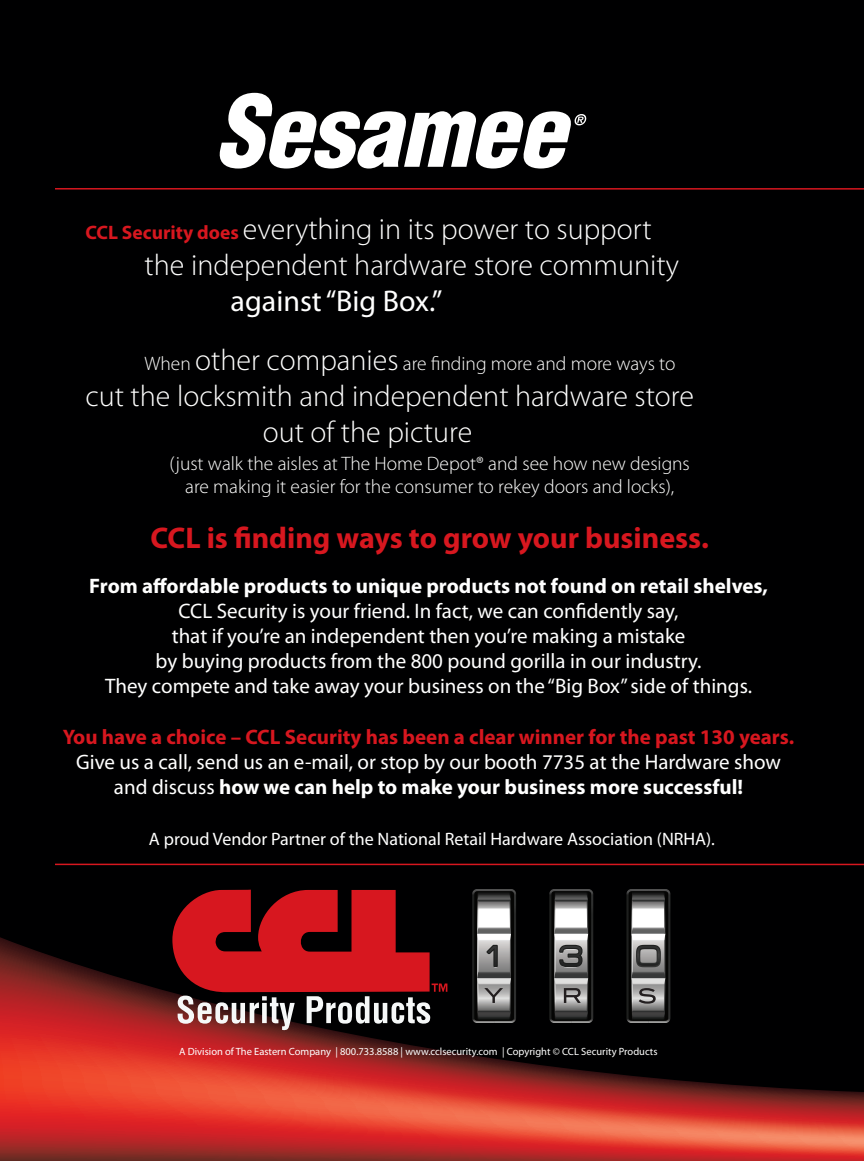
<style>
.page{position:relative;width:864px;height:1161px;background:#000001}
.page>*{position:absolute;margin:0;border:0;box-sizing:border-box;transform-origin:0 0}
.t1{font:300 30px/36px "Myriad Pro";color:#fff}
.t2{font:700 30px "Myriad Pro";color:#d7171f}
.t3{font:30px "Myriad Pro";color:#fff}
.t4{font:21px/25.2px "Myriad Pro";color:#fff;text-align:center}
.t5{font:700 21px "Myriad Pro";color:#d7171f}
.t6{font:700 21px "Myriad Pro";color:#fff}
.t7{font:300 19.5px/23.4px "Myriad Pro";color:#fff;text-align:center}
.t8{font:18px "Myriad Pro";color:#fff}
.t9{font:10.5px "Myriad Pro";color:#fff}
.s1{font-weight:700;font-size:19.5px;color:#d7171f}
.s2{font-size:30px}
.s3{font-weight:700}
</style>
<div class="page">
<svg style="left:0;top:932px;width:864px;height:229px"></svg>
<svg style="left:549px;top:889px;width:44px;height:134px"></svg>
<svg style="left:472px;top:889px;width:44px;height:134px"></svg>
<svg style="left:626px;top:889px;width:44px;height:134px;background:#727272"></svg>
<svg style="left:172px;top:890px;width:275px;height:141px"></svg>
<hr style="left:55px;top:864px;width:809px;height:1px;background:#d7171f">
<svg style="left:220px;top:93px;width:366px;height:76px"></svg>
<hr style="left:55px;top:188px;width:809px;height:2px;background:#d7171f">
<h1 class="t1" style="left:145px;top:213px;width:536px;text-indent:-59px"><span class="s1">CCL Security does</span> everything in its power to support the independent hardware store community</h1>
<h1 class="t3" style="left:231px;top:289px;width:213px">against “Big Box.”</h1>
<p class="t7" style="left:145px;top:353px;width:533px">When <span class="s2">other companies</span> are finding more and more ways to</p>
<h1 class="t1" style="left:263px;top:380px;width:433px;text-indent:-177px">cut the locksmith and independent hardware store out of the picture</h1>
<p class="t7" style="left:170px;top:453px;width:522px">(just walk the aisles at The Home Depot® and see how new designs are making it easier for the consumer to rekey doors and locks),</p>
<h1 class="t2" style="left:151px;top:527px;width:560px">CCL is finding ways to grow your business.</h1>
<p class="t6" style="left:89px;top:578px;width:680px">From affordable products to unique products not found on retail shelves,</p>
<p class="t4" style="left:105px;top:600px;width:649px">CCL Security is your friend. In fact, we can confidently say,<br>that if you’re an independent then you’re making a mistake<br>by buying products from the 800 pound gorilla in our industry.<br>They compete and take away your business on the “Big Box” side of things.</p>
<p class="t5" style="left:63px;top:729px;width:733px">You have a choice – CCL Security has been a clear winner for the past 130 years.</p>
<p class="t4" style="left:76px;top:751px;width:706px">Give us a call, send us an e-mail, or stop by our booth 7735 at the Hardware show and discuss <span class="s3">how we can help to make your business more successful!</span></p>
<p class="t8" style="left:149px;top:832px;width:568px">A proud Vendor Partner of the National Retail Hardware Association (NRHA).</p>
<p class="t9" style="left:179px;top:1048px;width:480px">A Division of The Eastern Company | 800.733.8588 | www.cclsecurity.com | Copyright © CCL Security Products</p>
</div>
